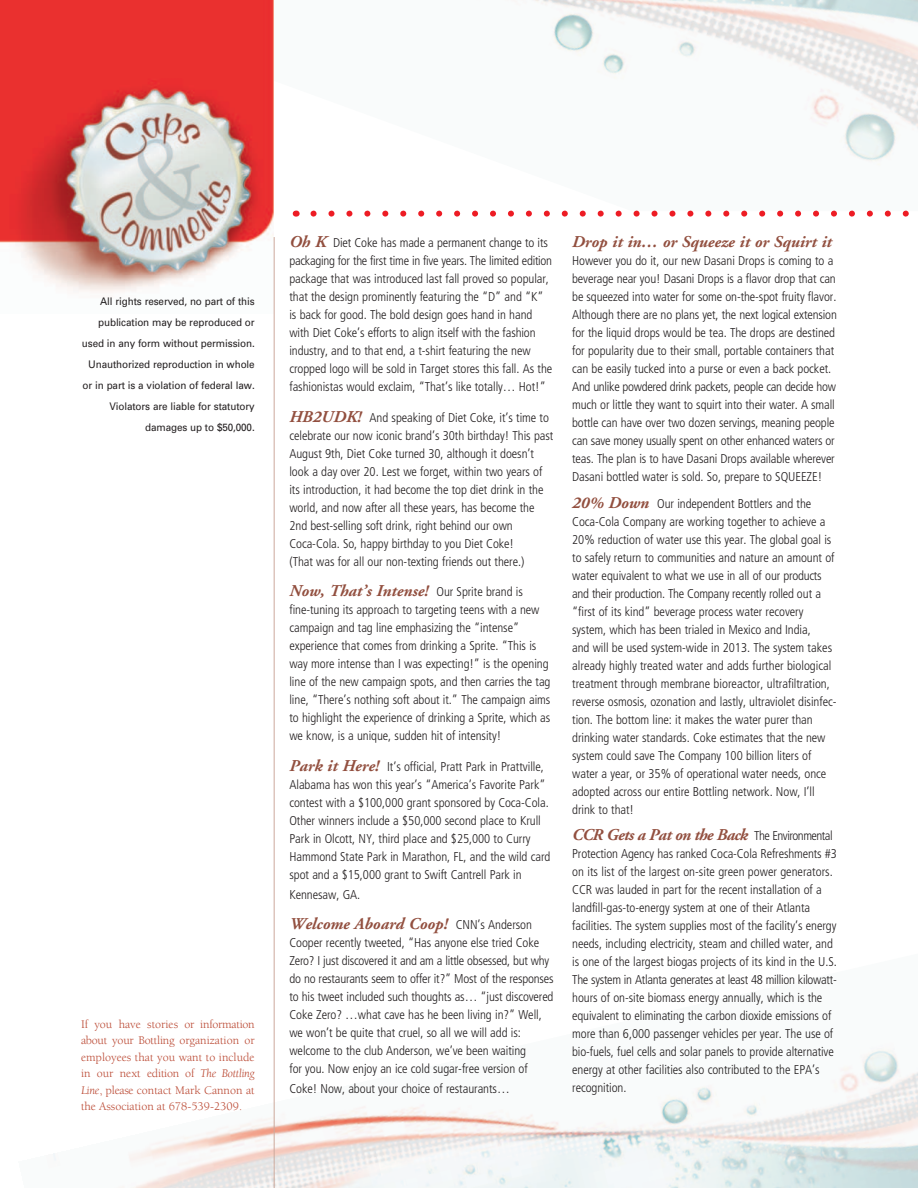
<style>
.page{position:relative;width:918px;height:1188px;background:#fff}
.page>*{position:absolute;margin:0;border:0;box-sizing:border-box;transform-origin:0 0}
.t1{font:italic 700 16.5px "Adobe Garamond";color:#924f3f}
.t2{font:italic 700 16.5px "Adobe Garamond";letter-spacing:-.04em;color:#924f3f}
.t3{font:300 condensed 12.75px/18px "Frutiger";letter-spacing:-.005em;color:#231f20}
.t4{font:12px/16.5px "Berkeley";color:#b9452f;text-align:justify}
.t5{font:10.5px/21px "Univers";letter-spacing:-.01em;color:#231f20;text-align:right;scale:.94 1}
.s1{font-style:italic}
.s2{font-family:"Adobe Garamond";font-weight:700;font-style:italic;font-stretch:normal;font-size:16.5px;color:#924f3f}
.s3{font-family:"Frutiger";font-weight:300;font-style:normal;font-stretch:condensed;font-size:12.75px;color:#231f20}
</style>
<div class="page">
<img style="left:53px;top:954px;width:865px;height:234px">
<img style="left:294px;top:0;width:624px;height:211px">
<img style="left:0;top:0;width:274px;height:313px">
<hr style="left:274px;top:237px;width:1px;height:951px;background:#cca99c">
<svg style="left:313px;top:211px;width:596px;height:6px"></svg>
<p class="t5" style="left:82px;top:291px;width:185px">All rights reserved, no part of this publication may be reproduced or used in any form without permission.<br>Unauthorized reproduction in whole or in part is a violation of federal law.<br>Violators are liable for statutory damages up to $50,000.</p>
<p class="t4" style="left:81px;top:1016px;width:175px">If you have stories or information about your Bottling organization or employees that you want to include in our next edition of <span class="s1">The Bottling Line</span>, please contact Mark Cannon at the Association at 678-539-2309.</p>
<p class="t3" style="left:289px;top:234px;width:264px"><span class="s2">Oh K</span> Diet Coke has made a permanent change to its packaging for the first time in five years. The limited edition package that was introduced last fall proved so popular, that the design prominently featuring the “D” and “K” is back for good. The bold design goes hand in hand with Diet Coke’s efforts to align itself with the fashion industry, and to that end, a t-shirt featuring the new cropped logo will be sold in Target stores this fall. As the fashionistas would exclaim, “That’s like totally… Hot!”</p>
<p class="t3" style="left:289px;top:409px;width:265px"><span class="s2">HB2UDK!</span> And speaking of Diet Coke, it’s time to celebrate our now iconic brand’s 30th birthday! This past August 9th, Diet Coke turned 30, although it doesn’t look a day over 20. Lest we forget, within two years of its introduction, it had become the top diet drink in the world, and now after all these years, has become the 2nd best-selling soft drink, right behind our own Coca-Cola. So, happy birthday to you Diet Coke!<br>(That was for all our non-texting friends out there.)</p>
<p class="t1" style="left:289px;top:582px;width:235px">Now, That’s Intense! <span class="s3">Our Sprite brand is</span></p>
<p class="t3" style="left:289px;top:601px;width:263px">fine-tuning its approach to targeting teens with a new campaign and tag line emphasizing the “intense” experience that comes from drinking a Sprite. “This is way more intense than I was expecting!” is the opening line of the new campaign spots, and then carries the tag line, “There’s nothing soft about it.” The campaign aims to highlight the experience of drinking a Sprite, which as we know, is a unique, sudden hit of intensity!</p>
<p class="t3" style="left:289px;top:758px;width:262px"><span class="s2">Park it Here!</span> It’s official, Pratt Park in Prattville, Alabama has won this year’s “America’s Favorite Park” contest with a $100,000 grant sponsored by Coca-Cola.<br>Other winners include a $50,000 second place to Krull Park in Olcott, NY, third place and $25,000 to Curry Hammond State Park in Marathon, FL, and the wild card spot and a $15,000 grant to Swift Cantrell Park in</p>
<p class="t3" style="left:289px;top:886px;width:72px">Kennesaw, GA.</p>
<p class="t1" style="left:289px;top:915px;width:244px">Welcome Aboard Coop! <span class="s3">CNN’s Anderson</span></p>
<p class="t3" style="left:289px;top:934px;width:266px">Cooper recently tweeted, “Has anyone else tried Coke Zero? I just discovered it and am a little obsessed, but why do no restaurants seem to offer it?” Most of the responses to his tweet included such thoughts as… “just discovered Coke Zero? …what cave has he been living in?” Well, we won’t be quite that cruel, so all we will add is: welcome to the club Anderson, we’ve been waiting<br>for you. Now enjoy an ice cold sugar-free version of</p>
<p class="t3" style="left:289px;top:1080px;width:222px">Coke! Now, about your choice of restaurants…</p>
<p class="t1" style="left:572px;top:233px;width:261px">Drop it in… or Squeeze it or Squirt it</p>
<p class="t3" style="left:572px;top:252px;width:266px">However you do it, our new Dasani Drops is coming to a beverage near you! Dasani Drops is a flavor drop that can be squeezed into water for some on-the-spot fruity flavor.<br>Although there are no plans yet, the next logical extension for the liquid drops would be tea. The drops are destined for popularity due to their small, portable containers that can be easily tucked into a purse or even a back pocket.<br>And unlike powdered drink packets, people can decide how much or little they want to squirt into their water. A small bottle can have over two dozen servings, meaning people can save money usually spent on other enhanced waters or teas. The plan is to have Dasani Drops available wherever Dasani bottled water is sold. So, prepare to SQUEEZE!</p>
<p class="t3" style="left:572px;top:495px;width:266px"><span class="s2">20% Down</span> Our independent Bottlers and the Coca-Cola Company are working together to achieve a 20% reduction of water use this year. The global goal is to safely return to communities and nature an amount of water equivalent to what we use in all of our products and their production. The Company recently rolled out a “first of its kind” beverage process water recovery system, which has been trialed in Mexico and India,<br>and will be used system-wide in 2013. The system takes already highly treated water and adds further biological treatment through membrane bioreactor, ultrafiltration, reverse osmosis, ozonation and lastly, ultraviolet disinfec&shy;tion. The bottom line: it makes the water purer than drinking water standards. Coke estimates that the new system could save The Company 100 billion liters of water a year, or 35% of operational water needs, once adopted across our entire Bottling network. Now, I’ll drink to that!</p>
<p class="t2" style="left:572px;top:826px;width:262px">CCR Gets a Pat on the Back <span class="s3">The Environmental</span></p>
<p class="t3" style="left:572px;top:845px;width:266px">Protection Agency has ranked Coca-Cola Refreshments #3 on its list of the largest on-site green power generators.<br>CCR was lauded in part for the recent installation of a landfill-gas-to-energy system at one of their Atlanta facilities. The system supplies most of the facility’s energy needs, including electricity, steam and chilled water, and is one of the largest biogas projects of its kind in the U.S.<br>The system in Atlanta generates at least 48 million kilowatt&shy;hours of on-site biomass energy annually, which is the equivalent to eliminating the carbon dioxide emissions of more than 6,000 passenger vehicles per year. The use of bio-fuels, fuel cells and solar panels to provide alternative energy at other facilities also contributed to the EPA’s recognition.</p>
</div>
